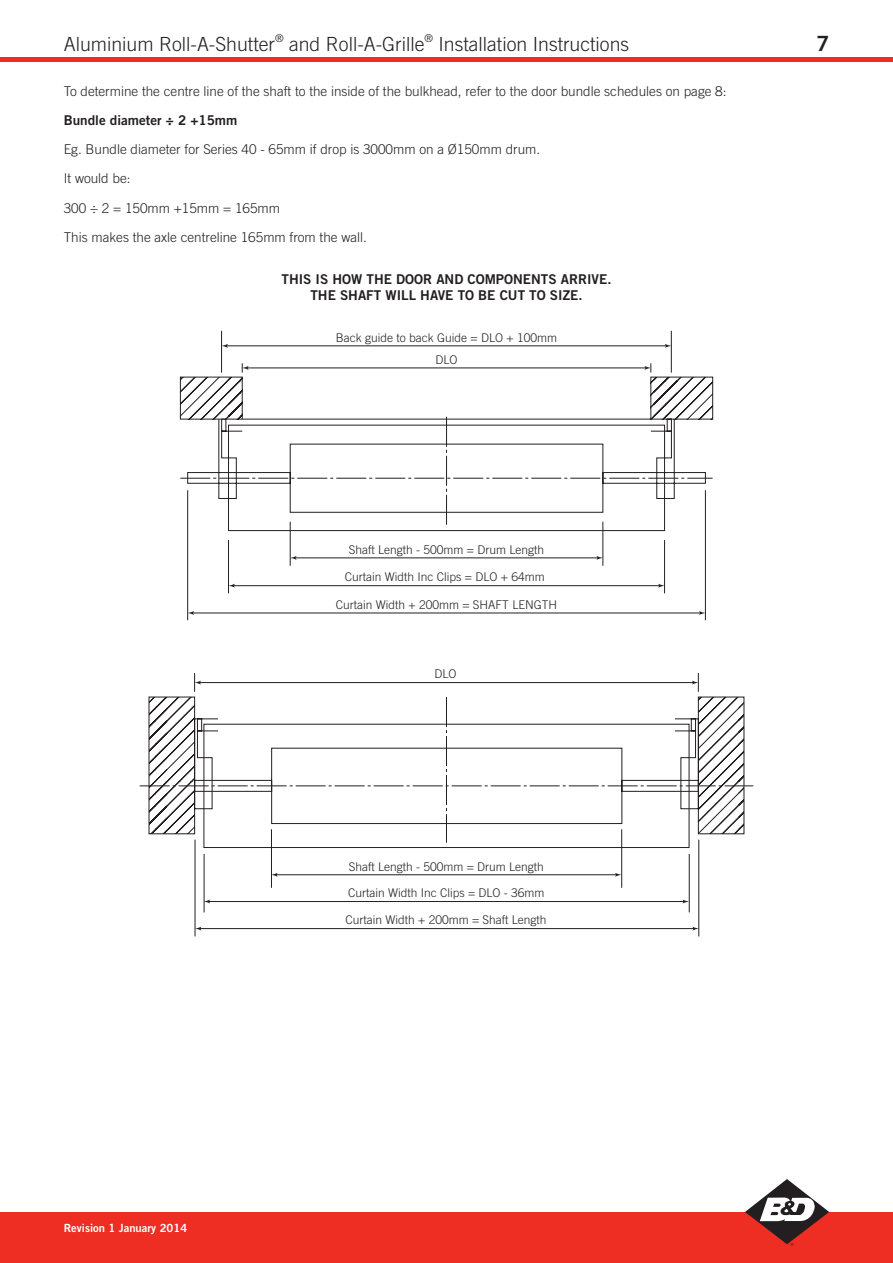
<style>
.page{position:relative;width:893px;height:1263px;background:#fff}
.page>*{position:absolute;margin:0;border:0;box-sizing:border-box;transform-origin:0 0}
.t1{font:21px "Trade Gothic Bold Two";color:#231f20}
.t2{font:300 19.5px "Trade Gothic";color:#231f20}
.t3{font:300 13.5px/29.2px "Trade Gothic";color:#231f20}
.t4{font:13.5px/16.5px "Trade Gothic Bold Two";color:#231f20;text-align:center}
.t5{font:300 12px/22px "Trade Gothic";color:#231f20;text-align:center}
.t6{font:11.25px "Trade Gothic Bold Two";color:#fff}
.t7{font:300 10.8px "Trade Gothic";color:#231f20}
</style>
<div class="page">
<svg style="left:180px;top:377px;width:7px;height:40px"></svg>
<svg style="left:187px;top:377px;width:526px;height:154px"></svg>
<hr style="left:221px;top:331px;width:1px;height:42px;background:#231f20">
<hr style="left:671px;top:331px;width:1px;height:42px;background:#231f20">
<hr style="left:226px;top:346px;width:441px;height:1px;background:#231f20">
<svg style="left:222px;top:344px;width:6px;height:4px"></svg>
<svg style="left:665px;top:344px;width:6px;height:4px"></svg>
<hr style="left:246px;top:368px;width:401px;height:1px;background:#231f20">
<hr style="left:192px;top:613px;width:509px;height:1px;background:#231f20">
<svg style="left:188px;top:611px;width:6px;height:4px"></svg>
<svg style="left:699px;top:611px;width:6px;height:4px"></svg>
<hr style="left:233px;top:585px;width:427px;height:1px;background:#231f20">
<svg style="left:229px;top:584px;width:6px;height:4px"></svg>
<svg style="left:658px;top:584px;width:6px;height:4px"></svg>
<hr style="left:294px;top:558px;width:305px;height:1px;background:#231f20">
<svg style="left:291px;top:556px;width:6px;height:4px"></svg>
<svg style="left:596px;top:556px;width:7px;height:4px"></svg>
<svg style="left:242px;top:363px;width:7px;height:10px"></svg>
<svg style="left:644px;top:363px;width:8px;height:10px"></svg>
<svg style="left:180px;top:417px;width:533px;height:110px"></svg>
<hr style="left:187px;top:490px;width:1px;height:130px;background:#231f20">
<hr style="left:290px;top:522px;width:1px;height:44px;background:#231f20">
<hr style="left:228px;top:540px;width:1px;height:53px;background:#231f20">
<hr style="left:664px;top:540px;width:1px;height:53px;background:#231f20">
<hr style="left:603px;top:522px;width:1px;height:44px;background:#231f20">
<hr style="left:705px;top:490px;width:1px;height:130px;background:#231f20">
<hr style="left:199px;top:928px;width:495px;height:1px;background:#231f20">
<svg style="left:692px;top:927px;width:6px;height:3px"></svg>
<hr style="left:195px;top:840px;width:1px;height:96px;background:#231f20">
<hr style="left:698px;top:840px;width:1px;height:96px;background:#231f20">
<svg style="left:194px;top:843px;width:505px;height:70px"></svg>
<svg style="left:140px;top:673px;width:613px;height:170px"></svg>
<div style="left:204px;top:724px;width:485px;height:124px;border:1px solid #231f20"></div>
<div style="left:0;top:57px;width:893px;height:5px;background:#ee2e22"></div>
<div style="left:0;top:1212px;width:893px;height:51px;background:#ee2e22"></div>
<svg style="left:745px;top:1179px;width:84px;height:67px"></svg>
<p class="t7" style="left:275px;top:32px;width:10px">®</p>
<h2 class="t2" style="left:289px;top:33px;width:137px">and Roll-A-Grille</h2>
<p class="t7" style="left:424px;top:32px;width:10px">®</p>
<h2 class="t2" style="left:438px;top:33px;width:192px">Installation Instructions</h2>
<h2 class="t2" style="left:64px;top:33px;width:213px">Aluminium Roll-A-Shutter</h2>
<h1 class="t1" style="left:816px;top:31px;width:14px">7</h1>
<p class="t3" style="left:64px;top:76px;width:664px">To determine the centre line of the shaft to the inside of the bulkhead, refer to the door bundle schedules on page 8:</p>
<p class="t4" style="left:64px;top:112px;width:175px">Bundle diameter ÷ 2 +15mm</p>
<p class="t3" style="left:64px;top:135px;width:478px">Eg. Bundle diameter for Series 40 - 65mm if drop is 3000mm on a Ø150mm drum.<br>It would be:<br>300 ÷ 2 = 150mm +15mm = 165mm<br>This makes the axle centreline 165mm from the wall.</p>
<p class="t4" style="left:281px;top:270px;width:331px">THIS IS HOW THE DOOR AND COMPONENTS ARRIVE.<br>THE SHAFT WILL HAVE TO BE CUT TO SIZE.</p>
<p class="t5" style="left:336px;top:326px;width:223px">Back guide to back Guide = DLO + 100mm<br>DLO</p>
<p class="t5" style="left:349px;top:538px;width:197px">Shaft Length - 500mm = Drum Length</p>
<p class="t5" style="left:345px;top:566px;width:201px">Curtain Width Inc Clips = DLO + 64mm</p>
<p class="t5" style="left:336px;top:593px;width:223px">Curtain Width + 200mm = SHAFT LENGTH</p>
<p class="t5" style="left:435px;top:663px;width:24px">DLO</p>
<p class="t5" style="left:349px;top:855px;width:197px">Shaft Length - 500mm = Drum Length</p>
<p class="t5" style="left:348px;top:882px;width:198px">Curtain Width Inc Clips = DLO - 36mm</p>
<p class="t6" style="left:64px;top:1221px;width:125px">Revision 1 January 2014</p>
<p class="t5" style="left:345px;top:909px;width:203px">Curtain Width + 200mm = Shaft Length</p>
</div>
